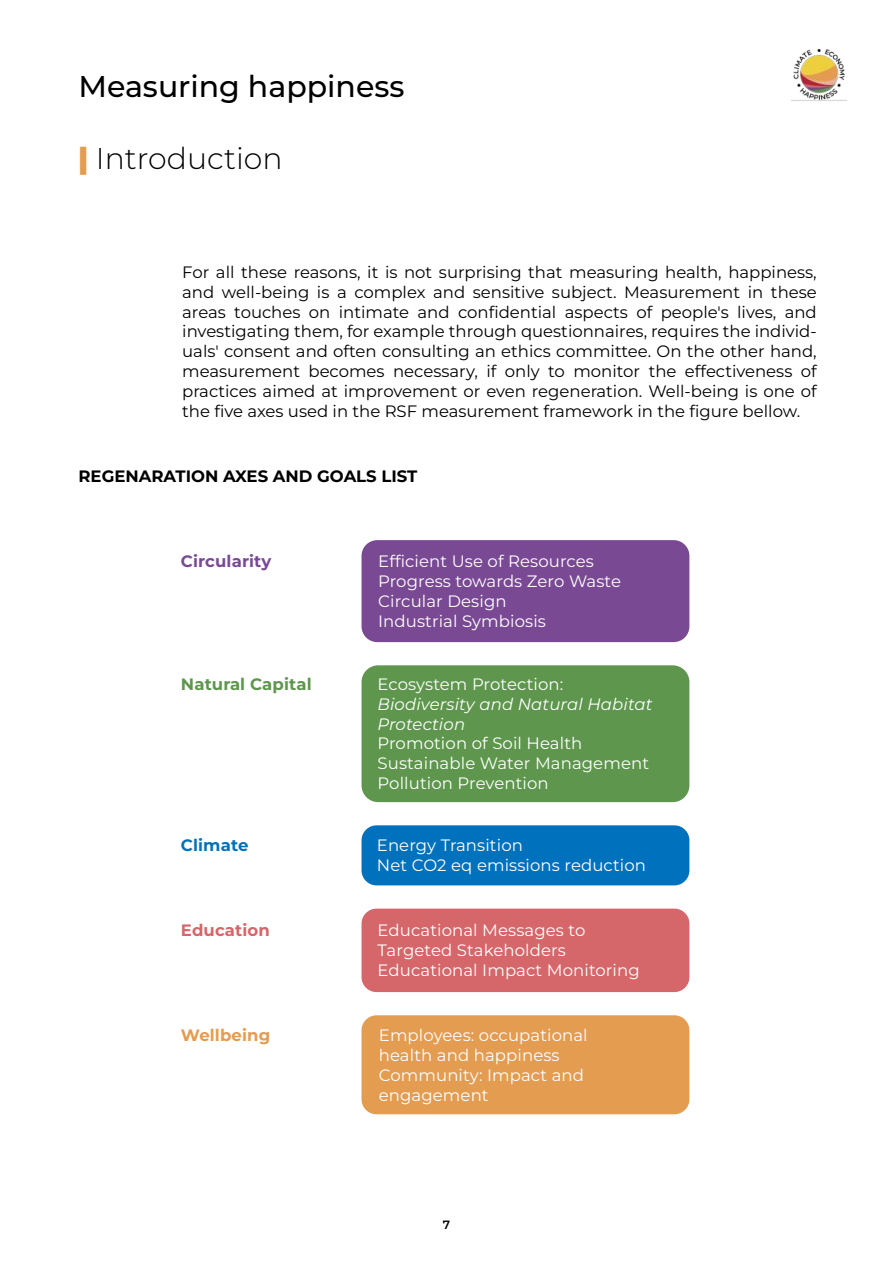
<style>
.page{position:relative;width:893px;height:1263px;background:#fff}
.page>*{position:absolute;margin:0;border:0;box-sizing:border-box;transform-origin:0 0}
.t1{font:500 30px "Montserrat";color:#000}
.t2{font:300 30px "Montserrat";color:#000}
.t3{font:16.5px/19.8px "Montserrat";color:#000;text-align:justify}
.t4{font:16.5px/19.8px "Montserrat";letter-spacing:.005em;color:#fff}
.t5{font:italic 16.5px/19.8px "Montserrat";letter-spacing:.005em;color:#fff}
.t6{font:700 16.5px "Montserrat";color:#000}
.t7{font:700 16.5px "Montserrat";letter-spacing:.005em;color:#5e964d}
.t8{font:700 16.5px "Montserrat";letter-spacing:.005em;color:#794a93}
.t9{font:700 16.5px "Montserrat";letter-spacing:.005em;color:#d56669}
.t10{font:700 16.5px "Montserrat";letter-spacing:.005em;color:#e39c50}
.t11{font:700 16.5px "Montserrat";letter-spacing:.005em;color:#0071bc}
.t12{font:600 12px "Montserrat";color:#000}
.s1{font-weight:900;color:#e39c50}
</style>
<div class="page">
<div style="left:362px;top:540px;width:327px;height:102px;background:#794a93;border-radius:16px"></div>
<img style="left:791px;top:49px;width:55px;height:52px">
<div style="left:362px;top:665px;width:327px;height:137px;background:#5e964d;border-radius:17px"></div>
<div style="left:362px;top:825px;width:327px;height:60px;background:#0071bc;border-radius:15px"></div>
<div style="left:362px;top:909px;width:327px;height:83px;background:#d56669;border-radius:15px"></div>
<div style="left:362px;top:1015px;width:327px;height:99px;background:#e39c50;border-radius:15px"></div>
<h1 class="t1" style="left:78px;top:65px;width:328px">Measuring happiness</h1>
<h1 class="t2" style="left:78px;top:138px;width:206px"><span class="s1">|</span> Introduction</h1>
<p class="t3" style="left:182px;top:262px;width:636px">For all these reasons, it is not surprising that measuring health, happiness, and well-being is a complex and sensitive subject. Measurement in these areas touches on intimate and confidential aspects of people's lives, and investigating them, for example through questionnaires, requires the individ&shy;uals' consent and often consulting an ethics committee. On the other hand, measurement becomes necessary, if only to monitor the effectiveness of practices aimed at improvement or even regeneration. Well-being is one of the five axes used in the RSF measurement framework in the figure bellow.</p>
<p class="t6" style="left:78px;top:464px;width:340px">REGENARATION AXES AND GOALS LIST</p>
<p class="t8" style="left:181px;top:549px;width:92px">Circularity</p>
<p class="t4" style="left:378px;top:551px;width:244px">Efficient Use of Resources<br>Progress towards Zero Waste<br>Circular Design<br>Industrial Symbiosis</p>
<p class="t7" style="left:181px;top:672px;width:132px">Natural Capital</p>
<p class="t4" style="left:377px;top:674px;width:187px">Ecosystem Protection:</p>
<p class="t5" style="left:377px;top:693px;width:277px">Biodiversity and Natural Habitat<br>Protection</p>
<p class="t4" style="left:377px;top:733px;width:273px">Promotion of Soil Health<br>Sustainable Water Management<br>Pollution Prevention</p>
<p class="t11" style="left:181px;top:833px;width:69px">Climate</p>
<p class="t4" style="left:377px;top:835px;width:271px">Energy Transition<br>Net CO2 eq emissions reduction</p>
<p class="t9" style="left:181px;top:918px;width:90px">Education</p>
<p class="t4" style="left:378px;top:920px;width:264px">Educational Messages to<br>Targeted Stakeholders<br>Educational Impact Monitoring</p>
<p class="t10" style="left:181px;top:1023px;width:91px">Wellbeing</p>
<p class="t4" style="left:379px;top:1025px;width:210px">Employees: occupational health and happiness<br>Community: Impact and engagement</p>
<p class="t12" style="left:443px;top:1216px;width:9px">7</p>
</div>
